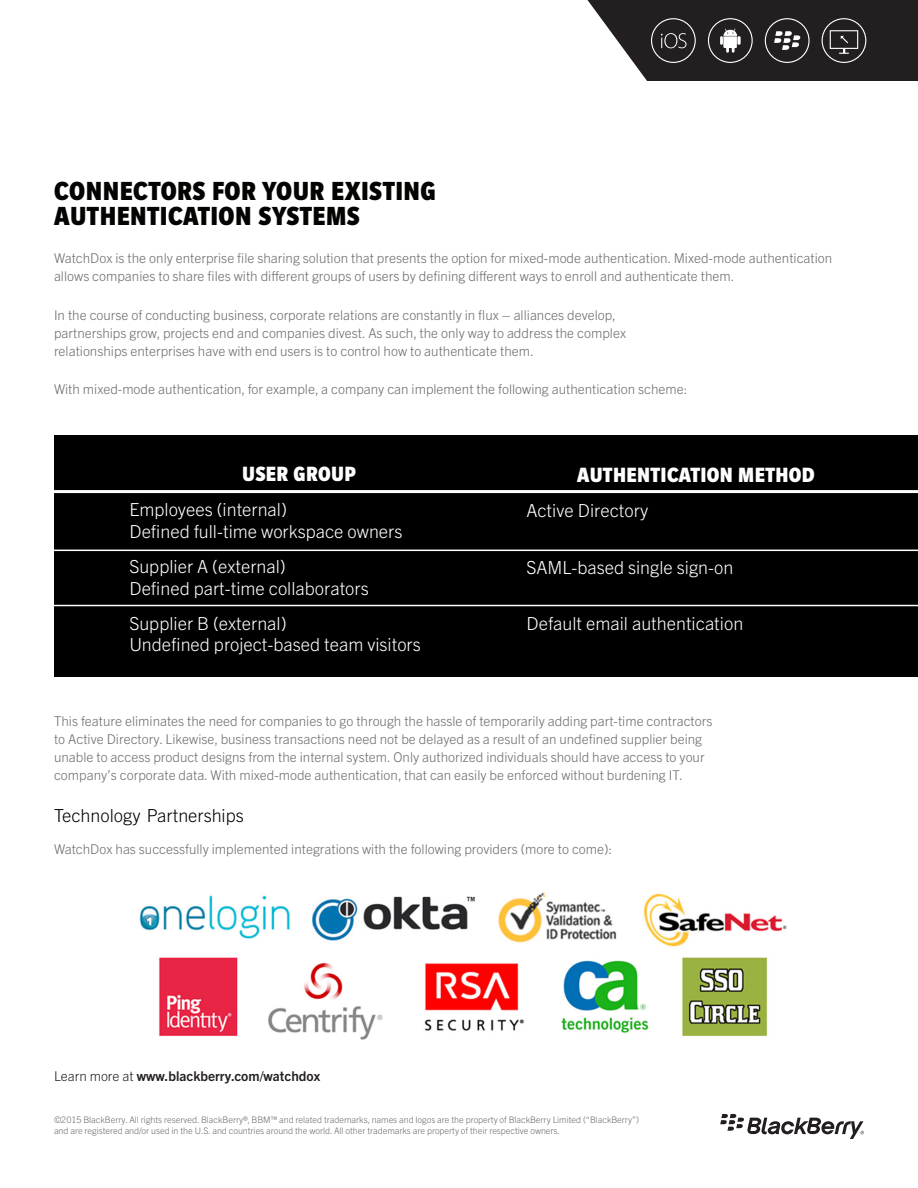
<style>
.page{position:relative;width:918px;height:1188px;background:#fff}
.page>*{position:absolute;margin:0;border:0;box-sizing:border-box;transform-origin:0 0}
.Sub_titles{font:900 condensed 28.5px/25.5px "Slate Pro";letter-spacing:.015em;color:#040503}
.Sub_titles-2{font:900 condensed 22.5px "Slate Pro";letter-spacing:.015em;color:#fff}
.Sub_titles-3{font:300 18px/21.6px "Trade Gothic Next LT Pro";color:#fff}
.Sub_titles-4{font:300 18px "Trade Gothic Next LT Pro";color:#000}
.Body_Copy{font:300 13.5px/18px "Trade Gothic Next LT Pro";color:#6c6d70}
.Body_Copy-2{font:700 13.5px "Trade Gothic Next LT Pro";color:#231f20}
.Body_Copy-3{font:300 9px/10.8px "Trade Gothic Next LT Pro";letter-spacing:-.005em;color:#6c6d70}
.s1{font-weight:300}
</style>
<div class="page">
<svg style="left:720px;top:1114px;width:144px;height:25px"></svg>
<img style="left:139px;top:892px;width:648px;height:148px">
<div style="left:54px;top:435px;width:864px;height:242px;background:#000"></div>
<hr style="left:40px;top:490px;width:878px;height:3px;background:#fff">
<hr style="left:40px;top:550px;width:878px;height:1px;background:#fff">
<hr style="left:40px;top:605px;width:878px;height:1px;background:#fff">
<svg style="left:587px;top:0;width:331px;height:81px;background:#423e3f"></svg>
<p class="Sub_titles" style="left:54px;top:178px;width:383px">CONNECTORS FOR YOUR EXISTING<br>AUTHENTICATION SYSTEMS</p>
<p class="Body_Copy" style="left:54px;top:248px;width:780px">WatchDox is the only enterprise file sharing solution that presents the option for mixed-mode authentication. Mixed-mode authentication allows companies to share files with different groups of users by defining different ways to enroll and authenticate them.</p>
<p class="Body_Copy" style="left:54px;top:305px;width:574px">In the course of conducting business, corporate relations are constantly in flux – alliances develop, partnerships grow, projects end and companies divest. As such, the only way to address the complex relationships enterprises have with end users is to control how to authenticate them.</p>
<p class="Body_Copy" style="left:54px;top:379px;width:635px">With mixed-mode authentication, for example, a company can implement the following authentication scheme:</p>
<p class="Sub_titles-2" style="left:242px;top:462px;width:115px">USER GROUP</p>
<p class="Sub_titles-3" style="left:129px;top:498px;width:275px">Employees (internal)<br>Defined full-time workspace owners</p>
<p class="Sub_titles-3" style="left:129px;top:555px;width:241px">Supplier A (external)<br>Defined part-time collaborators</p>
<p class="Sub_titles-3" style="left:129px;top:611px;width:293px">Supplier B (external)<br>Undefined project-based team visitors</p>
<p class="Sub_titles-2" style="left:577px;top:463px;width:239px">AUTHENTICATION METHOD</p>
<p class="Sub_titles-3" style="left:526px;top:499px;width:124px">Active Directory</p>
<p class="Sub_titles-3" style="left:526px;top:555px;width:209px">SAML-based single sign-on</p>
<p class="Sub_titles-3" style="left:526px;top:612px;width:218px">Default email authentication</p>
<p class="Body_Copy" style="left:54px;top:712px;width:660px">This feature eliminates the need for companies to go through the hassle of temporarily adding part-time contractors to Active Directory. Likewise, business transactions need not be delayed as a result of an undefined supplier being unable to access product designs from the internal system. Only authorized individuals should have access to your company’s corporate data. With mixed-mode authentication, that can easily be enforced without burdening IT.</p>
<p class="Sub_titles-4" style="left:54px;top:803px;width:191px">Technology Partnerships</p>
<p class="Body_Copy" style="left:54px;top:839px;width:560px">WatchDox has successfully implemented integrations with the following providers (more to come):</p>
<p class="Body_Copy-2" style="left:54px;top:1067px;width:268px"><span class="s1">Learn more at</span> www.blackberry.com/watchdox</p>
<p class="Body_Copy-3" style="left:54px;top:1114px;width:587px">©2015 BlackBerry. All rights reserved. BlackBerry®, BBM™ and related trademarks, names and logos are the property of BlackBerry Limited (“BlackBerry”) and are registered and/or used in the U.S. and countries around the world. All other trademarks are property of their respective owners.</p>
</div>
